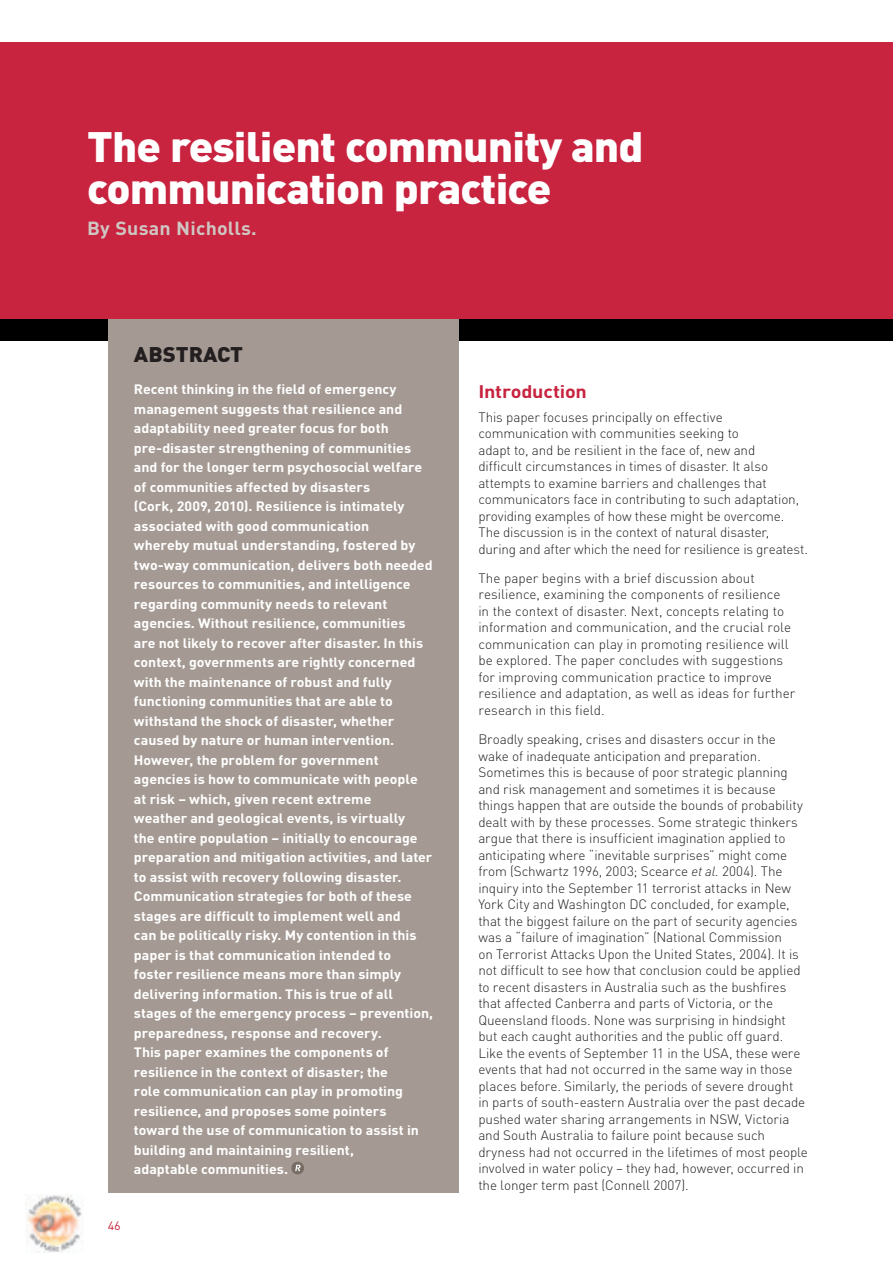
<style>
.page{position:relative;width:893px;height:1263px;background:#fff}
.page>*{position:absolute;margin:0;border:0;box-sizing:border-box;transform-origin:0 0}
.t1{font:900 42px/42px "DIN";letter-spacing:-.02em;color:#fff;scale:1.05 1}
.t2{font:900 21px "DIN";color:#231f20;scale:1.05 1}
.t3{font:700 18.75px "DIN";letter-spacing:.01em;color:#cfc6c2;scale:1.05 1}
.t4{font:700 18px "DIN";letter-spacing:-.01em;color:#c8233f;scale:1.1 1}
.t5{font:300 13.5px/16.5px "DIN";letter-spacing:-.01em;color:#231f20}
.t6{font:700 13.5px/19.5px "DIN";color:#fff;scale:1.05 1}
.t7{font:12px "DIN";color:#c8233f;scale:1.05 1}
.s1{font-family:"DINOT";font-style:italic}
</style>
<div class="page">
<div style="left:0;top:43px;width:893px;height:276px;background:#c8233f"></div>
<div style="left:0;top:319px;width:893px;height:21px;background:#000"></div>
<div style="left:108px;top:319px;width:351px;height:874px;background:#a59a93"></div>
<svg style="left:291px;top:1161px;width:13px;height:13px"></svg>
<svg style="left:295px;top:1165px;width:6px;height:6px"></svg>
<img style="left:27px;top:1194px;width:55px;height:58px">
<h1 class="t1" style="left:87px;top:123px;width:531px">The resilient community and communication practice</h1>
<h3 class="t3" style="left:87px;top:216px;width:163px">By Susan Nicholls.</h3>
<h2 class="t2" style="left:134px;top:340px;width:106px">ABSTRACT</h2>
<p class="t6" style="left:134px;top:379px;width:286px">Recent thinking in the field of emergency management suggests that resilience and adaptability need greater focus for both pre-disaster strengthening of communities and for the longer term psychosocial welfare of communities affected by disasters<br>(Cork, 2009, 2010). Resilience is intimately associated with good communication<br>whereby mutual understanding, fostered by two-way communication, delivers both needed resources to communities, and intelligence regarding community needs to relevant agencies. Without resilience, communities<br>are not likely to recover after disaster. In this context, governments are rightly concerned with the maintenance of robust and fully functioning communities that are able to withstand the shock of disaster, whether caused by nature or human intervention.<br>However, the problem for government agencies is how to communicate with people at risk – which, given recent extreme<br>weather and geological events, is virtually<br>the entire population – initially to encourage preparation and mitigation activities, and later to assist with recovery following disaster.<br>Communication strategies for both of these stages are difficult to implement well and<br>can be politically risky. My contention in this paper is that communication intended to foster resilience means more than simply delivering information. This is true of all stages of the emergency process – prevention, preparedness, response and recovery.<br>This paper examines the components of resilience in the context of disaster; the<br>role communication can play in promoting resilience, and proposes some pointers toward the use of communication to assist in building and maintaining resilient,<br>adaptable communities.</p>
<p class="t7" style="left:108px;top:1218px;width:14px">46</p>
<h3 class="t4" style="left:478px;top:379px;width:100px">Introduction</h3>
<p class="t5" style="left:478px;top:408px;width:331px">This paper focuses principally on effective communication with communities seeking to<br>adapt to, and be resilient in the face of, new and<br>difficult circumstances in times of disaster. It also attempts to examine barriers and challenges that communicators face in contributing to such adaptation, providing examples of how these might be overcome.<br>The discussion is in the context of natural disaster, during and after which the need for resilience is greatest.</p>
<p class="t5" style="left:478px;top:570px;width:319px">The paper begins with a brief discussion about resilience, examining the components of resilience<br>in the context of disaster. Next, concepts relating to information and communication, and the crucial role communication can play in promoting resilience will be explored. The paper concludes with suggestions for improving communication practice to improve resilience and adaptation, as well as ideas for further research in this field.</p>
<p class="t5" style="left:478px;top:731px;width:331px">Broadly speaking, crises and disasters occur in the wake of inadequate anticipation and preparation.<br>Sometimes this is because of poor strategic planning and risk management and sometimes it is because things happen that are outside the bounds of probability dealt with by these processes. Some strategic thinkers argue that there is insufficient imagination applied to anticipating where “inevitable surprises” might come from (Schwartz 1996, 2003; Scearce <span class="s1">et al.</span> 2004). The inquiry into the September 11 terrorist attacks in New York City and Washington DC concluded, for example, that the biggest failure on the part of security agencies was a “failure of imagination” (National Commission<br>on Terrorist Attacks Upon the United States, 2004). It is not difficult to see how that conclusion could be applied to recent disasters in Australia such as the bushfires that affected Canberra and parts of Victoria, or the Queensland floods. None was surprising in hindsight but each caught authorities and the public off guard.<br>Like the events of September 11 in the USA, these were events that had not occurred in the same way in those places before. Similarly, the periods of severe drought<br>in parts of south-eastern Australia over the past decade pushed water sharing arrangements in NSW, Victoria and South Australia to failure point because such dryness had not occurred in the lifetimes of most people involved in water policy – they had, however, occurred in the longer term past (Connell 2007).</p>
</div>
